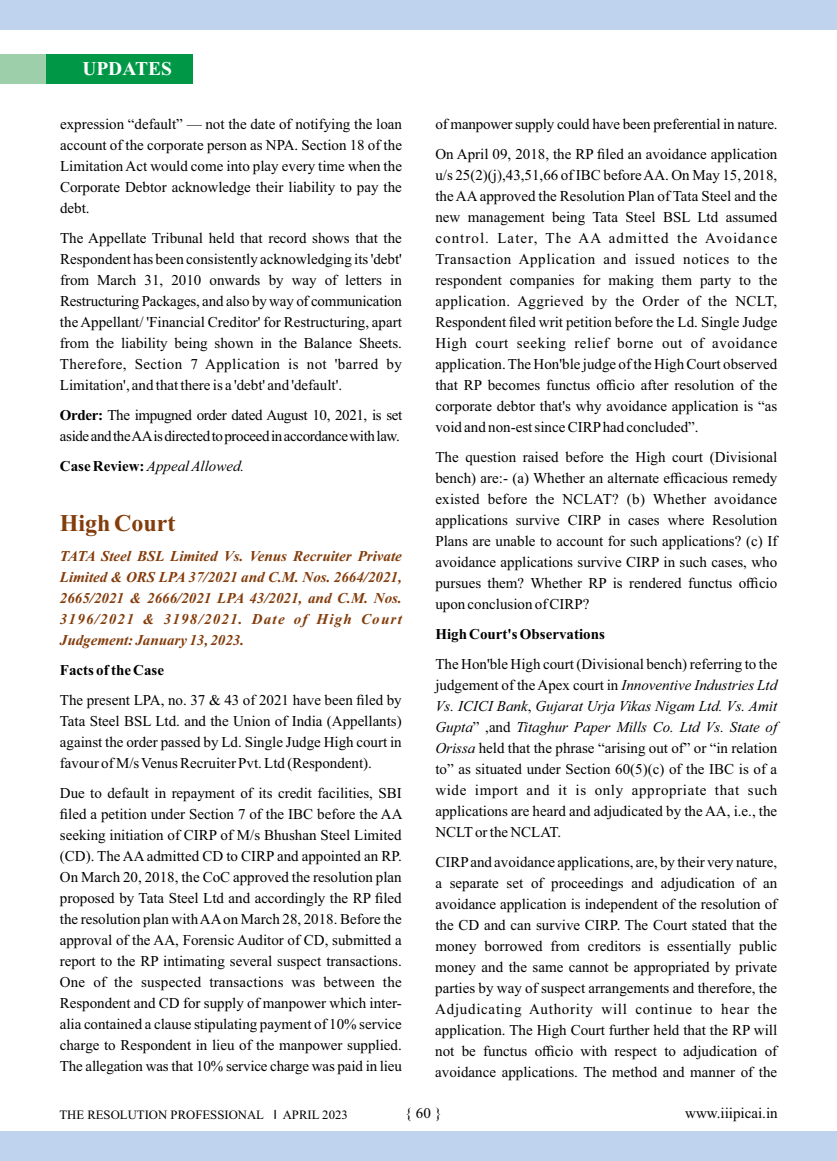
<style>
.page{position:relative;width:837px;height:1161px;background:#fff}
.page>*{position:absolute;margin:0;border:0;box-sizing:border-box;transform-origin:0 0}
.t1{font:700 24px "Times New Roman";color:#833c0b}
.t2{font:700 19.5px "Times New Roman";color:#fefefe}
.t3{font:15px/21px "Times New Roman";color:#000;text-align:justify}
.t4{font:italic 700 15px/21px "Times New Roman";letter-spacing:.08em;color:#833c0b;text-align:justify}
.t5{font:15px/21px "Times New Roman";letter-spacing:-.025em;color:#000}
.t6{font:700 15px "Times New Roman";color:#000}
.t7{font:italic 15px "Times New Roman";color:#000}
.t8{font:12.75px "Times New Roman";color:#000}
.s1{font-weight:700}
.s2{font-weight:700;font-style:normal}
.s3{font-style:italic}
.s4{font-family:"Arial"}
</style>
<div class="page">
<div style="left:0;top:0;width:837px;height:30px;background:#bfd3ef"></div>
<div style="left:46px;top:54px;width:147px;height:30px;background:#009846"></div>
<div style="left:0;top:54px;width:46px;height:30px;background:#9dcfaa"></div>
<div style="left:0;top:1131px;width:837px;height:30px;background:#bfd3ef"></div>
<h2 class="t2" style="left:82px;top:62px;width:91px">UPDATES</h2>
<p class="t3" style="left:60px;top:115px;width:344px">expression “default” — not the date of notifying the loan account of the corporate person as NPA. Section 18 of the Limitation Act would come into play every time when the Corporate Debtor acknowledge their liability to pay the debt.</p>
<p class="t3" style="left:60px;top:229px;width:344px">The Appellate Tribunal held that record shows that the Respondent has been consistently acknowledging its 'debt' from March 31, 2010 onwards by way of letters in Restructuring Packages, and also by way of communication the Appellant/ 'Financial Creditor' for Restructuring, apart from the liability being shown in the Balance Sheets.<br>Therefore, Section 7 Application is not 'barred by Limitation', and that there is a 'debt' and 'default'.</p>
<p class="t5" style="left:60px;top:406px;width:344px"><span class="s1">Order:</span> The impugned order dated August 10, 2021, is set asideandtheAAisdirectedtoproceedinaccordancewithlaw.</p>
<p class="t7" style="left:60px;top:461px;width:186px"><span class="s2">Case Review:</span>Appeal Allowed.</p>
<h1 class="t1" style="left:60px;top:515px;width:117px">High Court</h1>
<p class="t4" style="left:60px;top:547px;width:343px">TATA Steel BSL Limited Vs. Venus Recruiter Private Limited &amp; ORS LPA 37/2021 and C.M. Nos. 2664/2021, 2665/2021 &amp; 2666/2021 LPA 43/2021, and C.M. Nos.<br>3196/2021 &amp; 3198/2021. Date of High Court Judgement: January 13, 2023.</p>
<p class="t6" style="left:60px;top:665px;width:106px">Facts of the Case</p>
<p class="t3" style="left:60px;top:691px;width:343px">The present LPA, no. 37 &amp; 43 of 2021 have been filed by Tata Steel BSL Ltd. and the Union of India (Appellants) against the order passed by Ld. Single Judge High court in favour of M/s Venus Recruiter Pvt. Ltd (Respondent).</p>
<p class="t3" style="left:60px;top:784px;width:344px">Due to default in repayment of its credit facilities, SBI filed a petition under Section 7 of the IBC before the AA seeking initiation of CIRP of M/s Bhushan Steel Limited (CD). The AA admitted CD to CIRP and appointed an RP.<br>On March 20, 2018, the CoC approved the resolution plan proposed by Tata Steel Ltd and accordingly the RP filed the resolution plan with AAon March 28, 2018. Before the approval of the AA, Forensic Auditor of CD, submitted a report to the RP intimating several suspect transactions.<br>One of the suspected transactions was between the Respondent and CD for supply of manpower which inter&shy;alia contained a clause stipulating payment of 10% service charge to Respondent in lieu of the manpower supplied.<br>The allegation was that 10% service charge was paid in lieu</p>
<p class="t3" style="left:435px;top:111px;width:344px;line-height:30px">of manpower supply could have been preferential in nature.<br>On April 09, 2018, the RP filed an avoidance application</p>
<p class="t3" style="left:435px;top:166px;width:344px">u/s 25(2)(j),43,51,66 of IBC before AA. On May 15, 2018, the AA approved the Resolution Plan of Tata Steel and the new management being Tata Steel BSL Ltd assumed control. Later, The AA admitted the Avoidance Transaction Application and issued notices to the respondent companies for making them party to the application. Aggrieved by the Order of the NCLT, Respondent filed writ petition before the Ld. Single Judge High court seeking relief borne out of avoidance application. The Hon'ble judge of the High Court observed that RP becomes functus officio after resolution of the corporate debtor that's why avoidance application is “as void and non-est since CIRPhad concluded”.</p>
<p class="t3" style="left:435px;top:448px;width:343px">The question raised before the High court (Divisional bench) are:- (a) Whether an alternate efficacious remedy existed before the NCLAT? (b) Whether avoidance applications survive CIRP in cases where Resolution Plans are unable to account for such applications? (c) If avoidance applications survive CIRP in such cases, who pursues them? Whether RP is rendered functus officio upon conclusion of CIRP?</p>
<p class="t6" style="left:435px;top:629px;width:171px">High Court's Observations</p>
<p class="t3" style="left:435px;top:655px;width:343px">The Hon'ble High court (Divisional bench) referring to the judgement of the Apex court in <span class="s3">Innoventive Industries Ltd Vs. ICICI Bank</span>, <span class="s3">Gujarat Urja Vikas Nigam Ltd. Vs. Amit Gupta</span>” ,and <span class="s3">Titaghur Paper Mills Co. Ltd Vs. State of Orissa</span> held that the phrase “arising out of” or “in relation to” as situated under Section 60(5)(c) of the IBC is of a wide import and it is only appropriate that such applications are heard and adjudicated by the AA, i.e., the NCLTor the NCLAT.</p>
<p class="t3" style="left:435px;top:853px;width:343px">CIRPand avoidance applications, are, by their very nature, a separate set of proceedings and adjudication of an avoidance application is independent of the resolution of the CD and can survive CIRP. The Court stated that the money borrowed from creditors is essentially public money and the same cannot be appropriated by private parties by way of suspect arrangements and therefore, the Adjudicating Authority will continue to hear the application. The High Court further held that the RP will not be functus officio with respect to adjudication of avoidance applications. The method and manner of the</p>
<p class="t8" style="left:59px;top:1111px;width:290px">THE RESOLUTION PROFESSIONAL <span class="s4">I</span> APRIL 2023</p>
<p class="t3" style="left:405px;top:1104px;width:38px">{ 60 }</p>
<p class="t3" style="left:685px;top:1104px;width:94px">www.iiipicai.in</p>
</div>
